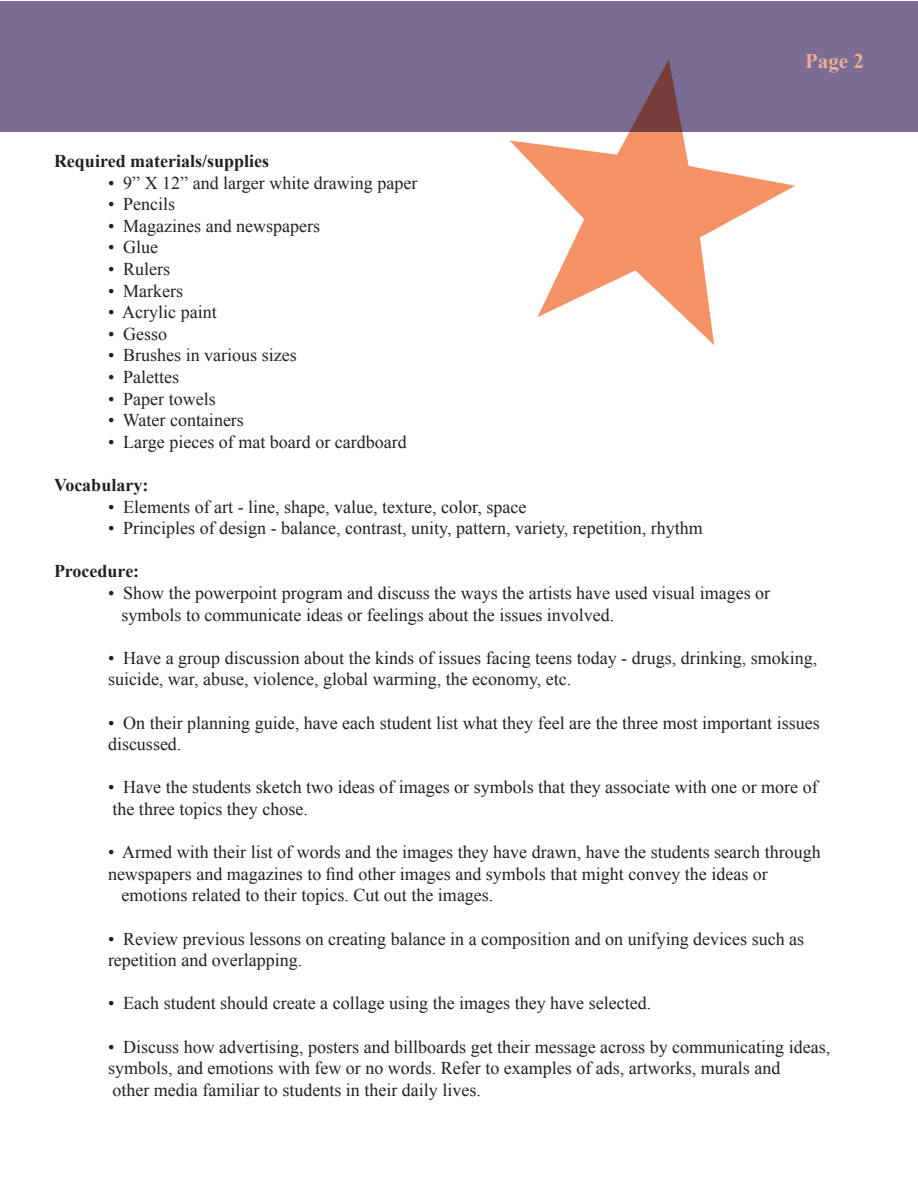
<style>
.page{position:relative;width:918px;height:1188px;background:#fff}
.page>*{position:absolute;margin:0;border:0;box-sizing:border-box;transform-origin:0 0}
.t1{font:700 21px "Times New Roman";color:#ebaf92}
.t2{font:18px/21.6px "Times New Roman";color:#231f20}
.t3{font:700 18px "Times New Roman";color:#231f20}
</style>
<div class="page">
<div style="left:0;top:2px;width:918px;height:130px;background:#7b6c93"></div>
<img style="left:509px;top:59px;width:286px;height:286px">
<p class="t1" style="left:805px;top:47px;width:60px">Page 2</p>
<p class="t3" style="left:54px;top:149px;width:217px">Required materials/supplies</p>
<p class="t2" style="left:108px;top:171px;width:311px">• 9” X 12” and larger white drawing paper</p>
<p class="t2" style="left:108px;top:193px;width:69px">• Pencils</p>
<p class="t2" style="left:108px;top:215px;width:214px">• Magazines and newspapers</p>
<p class="t2" style="left:108px;top:236px;width:52px">• Glue</p>
<p class="t2" style="left:108px;top:258px;width:64px">• Rulers</p>
<p class="t2" style="left:108px;top:279px;width:77px">• Markers</p>
<p class="t2" style="left:108px;top:301px;width:110px">• Acrylic paint</p>
<p class="t2" style="left:108px;top:323px;width:61px">• Gesso</p>
<p class="t2" style="left:108px;top:344px;width:190px">• Brushes in various sizes</p>
<p class="t2" style="left:108px;top:366px;width:73px">• Palettes</p>
<p class="t2" style="left:108px;top:387px;width:109px">• Paper towels</p>
<p class="t2" style="left:108px;top:409px;width:137px">• Water containers</p>
<p class="t2" style="left:108px;top:431px;width:300px">• Large pieces of mat board or cardboard</p>
<p class="t3" style="left:54px;top:473px;width:96px">Vocabulary:</p>
<p class="t2" style="left:108px;top:495px;width:420px">• Elements of art - line, shape, value, texture, color, space</p>
<p class="t2" style="left:108px;top:517px;width:596px">• Principles of design - balance, contrast, unity, pattern, variety, repetition, rhythm</p>
<p class="t3" style="left:54px;top:559px;width:87px">Procedure:</p>
<p class="t2" style="left:122px;top:582px;width:650px;text-indent:-14px">• Show the powerpoint program and discuss the ways the artists have used visual images or symbols to communicate ideas or feelings about the issues involved.</p>
<p class="t2" style="left:108px;top:647px;width:711px">• Have a group discussion about the kinds of issues facing teens today - drugs, drinking, smoking, suicide, war, abuse, violence, global warming, the economy, etc.</p>
<p class="t2" style="left:108px;top:711px;width:713px">• On their planning guide, have each student list what they feel are the three most important issues discussed.</p>
<p class="t2" style="left:108px;top:776px;width:711px">• Have the students sketch two ideas of images or symbols that they associate with one or more of the three topics they chose.</p>
<p class="t2" style="left:108px;top:841px;width:714px">• Armed with their list of words and the images they have drawn, have the students search through</p>
<p class="t2" style="left:108px;top:863px;width:661px">newspapers and magazines to find other images and symbols that might convey the ideas or</p>
<p class="t2" style="left:122px;top:884px;width:373px">emotions related to their topics. Cut out the images.</p>
<p class="t2" style="left:108px;top:927px;width:698px">• Review previous lessons on creating balance in a composition and on unifying devices such as repetition and overlapping.</p>
<p class="t2" style="left:108px;top:992px;width:545px">• Each student should create a collage using the images they have selected.</p>
<p class="t2" style="left:108px;top:1035px;width:724px">• Discuss how advertising, posters and billboards get their message across by communicating ideas, symbols, and emotions with few or no words. Refer to examples of ads, artworks, murals and<br>other media familiar to students in their daily lives.</p>
</div>
